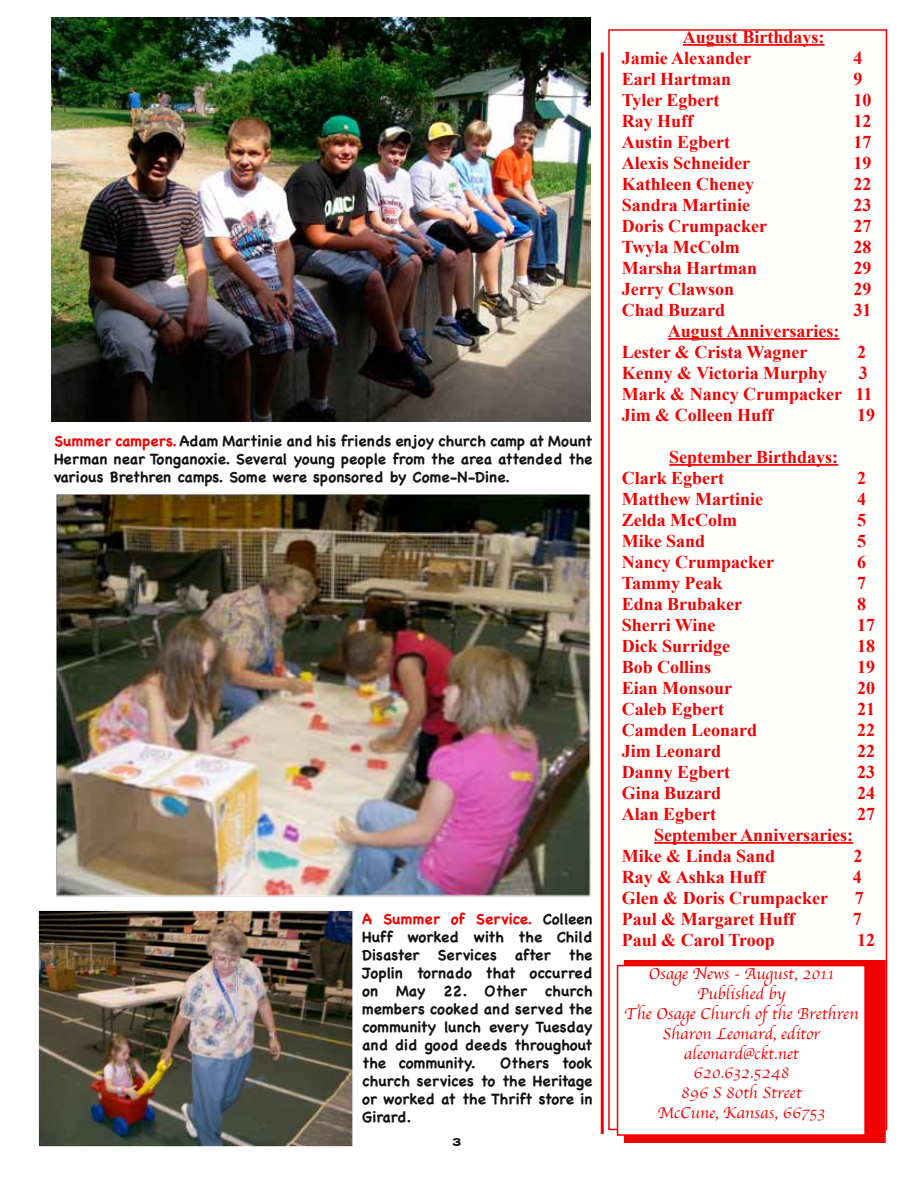
<style>
.page{position:relative;width:918px;height:1188px;background:#fff}
.page>*{position:absolute;margin:0;border:0;box-sizing:border-box;transform-origin:0 0}
.t1{font:700 18px/21px "Times New Roman";color:#f00203}
.t2{font:16.5px/19.8px "Apple Chancery";color:#f00203;text-align:center}
.t3{font:700 15px/18px "Chalkboard";color:#121212;text-align:justify}
.t4{font:700 15px "Copperplate";color:#121212}
.s1{color:#f00203}
</style>
<div class="page">
<hr style="left:683px;top:44px;width:142px;height:2px;background:#f00203">
<hr style="left:668px;top:338px;width:172px;height:2px;background:#f00203">
<hr style="left:669px;top:464px;width:169px;height:2px;background:#f00203">
<hr style="left:654px;top:842px;width:199px;height:2px;background:#f00203">
<div style="left:608px;top:29px;width:279px;height:1101px;border:2px solid #f00203"></div>
<div style="left:624px;top:960px;width:262px;height:183px;background:#f00203"></div>
<div style="left:618px;top:966px;width:247px;height:169px;background:#fff"></div>
<div style="left:617px;top:965px;width:249px;height:171px;border:2px solid #f00203"></div>
<hr style="left:601px;top:52px;width:3px;height:1082px;background:#f00203">
<img style="left:56px;top:494px;width:535px;height:403px">
<img style="left:52px;top:18px;width:538px;height:404px">
<img style="left:38px;top:911px;width:315px;height:236px">
<p class="t3" style="left:54px;top:432px;width:540px"><span class="s1">Summer campers.</span> Adam Martinie and his friends enjoy church camp at Mount Herman near Tonganoxie. Several young people from the area attended the various Brethren camps. Some were sponsored by Come-N-Dine.</p>
<p class="t3" style="left:362px;top:910px;width:232px"><span class="s1">A Summer of Service.</span> Colleen Huff worked with the Child Disaster Services after the Joplin tornado that occurred on May 22. Other church members cooked and served the community lunch every Tuesday and did good deeds throughout the community.</p>
<p class="t3" style="left:362px;top:1054px;width:232px;text-indent:138px">Others took church services to the Heritage or worked at the Thrift store in Girard.</p>
<p class="t4" style="left:452px;top:1133px;width:11px">3</p>
<p class="t1" style="left:622px;top:26px;width:204px;text-indent:61px">August Birthdays:<br>Jamie Alexander</p>
<p class="t1" style="left:853px;top:47px;width:10px">4</p>
<p class="t1" style="left:622px;top:68px;width:111px">Earl Hartman</p>
<p class="t1" style="left:853px;top:68px;width:10px">9</p>
<p class="t1" style="left:622px;top:89px;width:99px">Tyler Egbert</p>
<p class="t1" style="left:853px;top:89px;width:19px">10</p>
<p class="t1" style="left:622px;top:110px;width:73px">Ray Huff</p>
<p class="t1" style="left:853px;top:110px;width:19px">12</p>
<p class="t1" style="left:622px;top:131px;width:110px">Austin Egbert</p>
<p class="t1" style="left:853px;top:131px;width:19px">17</p>
<p class="t1" style="left:622px;top:152px;width:130px">Alexis Schneider</p>
<p class="t1" style="left:853px;top:152px;width:19px">19</p>
<p class="t1" style="left:622px;top:173px;width:134px">Kathleen Cheney</p>
<p class="t1" style="left:853px;top:173px;width:19px">22</p>
<p class="t1" style="left:622px;top:194px;width:130px">Sandra Martinie</p>
<p class="t1" style="left:853px;top:194px;width:19px">23</p>
<p class="t1" style="left:622px;top:215px;width:147px">Doris Crumpacker</p>
<p class="t1" style="left:853px;top:215px;width:19px">27</p>
<p class="t1" style="left:622px;top:236px;width:120px">Twyla McColm</p>
<p class="t1" style="left:853px;top:236px;width:19px">28</p>
<p class="t1" style="left:622px;top:257px;width:137px">Marsha Hartman</p>
<p class="t1" style="left:853px;top:257px;width:19px">29</p>
<p class="t1" style="left:622px;top:278px;width:114px">Jerry Clawson</p>
<p class="t1" style="left:853px;top:278px;width:19px">29</p>
<p class="t1" style="left:622px;top:299px;width:105px">Chad Buzard</p>
<p class="t1" style="left:853px;top:299px;width:19px">31</p>
<p class="t1" style="left:622px;top:320px;width:219px;text-indent:46px">August Anniversaries:<br>Lester &amp; Crista Wagner</p>
<p class="t1" style="left:857px;top:341px;width:10px">2</p>
<p class="t1" style="left:622px;top:362px;width:207px">Kenny &amp; Victoria Murphy</p>
<p class="t1" style="left:622px;top:362px;width:252px;text-indent:237px">3<br>Mark &amp; Nancy Crumpacker 11<br>Jim &amp; Colleen Huff</p>
<p class="t1" style="left:857px;top:404px;width:19px">19</p>
<p class="t1" style="left:622px;top:446px;width:218px;text-indent:47px">September Birthdays:<br>Clark Egbert</p>
<p class="t1" style="left:857px;top:467px;width:10px">2</p>
<p class="t1" style="left:622px;top:488px;width:143px">Matthew Martinie</p>
<p class="t1" style="left:857px;top:488px;width:10px">4</p>
<p class="t1" style="left:622px;top:509px;width:117px">Zelda McColm</p>
<p class="t1" style="left:857px;top:509px;width:10px">5</p>
<p class="t1" style="left:622px;top:530px;width:85px">Mike Sand</p>
<p class="t1" style="left:857px;top:530px;width:10px">5</p>
<p class="t1" style="left:622px;top:551px;width:154px">Nancy Crumpacker</p>
<p class="t1" style="left:857px;top:551px;width:10px">6</p>
<p class="t1" style="left:622px;top:572px;width:102px">Tammy Peak</p>
<p class="t1" style="left:857px;top:572px;width:10px">7</p>
<p class="t1" style="left:622px;top:593px;width:122px">Edna Brubaker</p>
<p class="t1" style="left:857px;top:593px;width:10px">8</p>
<p class="t1" style="left:622px;top:614px;width:95px">Sherri Wine</p>
<p class="t1" style="left:857px;top:614px;width:19px">17</p>
<p class="t1" style="left:622px;top:635px;width:110px">Dick Surridge</p>
<p class="t1" style="left:857px;top:635px;width:19px">18</p>
<p class="t1" style="left:622px;top:656px;width:91px">Bob Collins</p>
<p class="t1" style="left:857px;top:656px;width:19px">19</p>
<p class="t1" style="left:622px;top:677px;width:112px">Eian Monsour</p>
<p class="t1" style="left:857px;top:677px;width:19px">20</p>
<p class="t1" style="left:622px;top:698px;width:104px">Caleb Egbert</p>
<p class="t1" style="left:857px;top:698px;width:19px">21</p>
<p class="t1" style="left:622px;top:719px;width:137px">Camden Leonard</p>
<p class="t1" style="left:857px;top:719px;width:19px">22</p>
<p class="t1" style="left:622px;top:740px;width:101px">Jim Leonard</p>
<p class="t1" style="left:857px;top:740px;width:19px">22</p>
<p class="t1" style="left:622px;top:761px;width:110px">Danny Egbert</p>
<p class="t1" style="left:857px;top:761px;width:19px">23</p>
<p class="t1" style="left:622px;top:782px;width:101px">Gina Buzard</p>
<p class="t1" style="left:857px;top:782px;width:19px">24</p>
<p class="t1" style="left:622px;top:803px;width:96px">Alan Egbert</p>
<p class="t1" style="left:857px;top:803px;width:19px">27</p>
<p class="t1" style="left:622px;top:824px;width:233px;text-indent:32px">September Anniversaries:<br>Mike &amp; Linda Sand</p>
<p class="t1" style="left:853px;top:845px;width:10px">2</p>
<p class="t1" style="left:622px;top:866px;width:145px">Ray &amp; Ashka Huff</p>
<p class="t1" style="left:853px;top:866px;width:10px">4</p>
<p class="t1" style="left:622px;top:887px;width:208px">Glen &amp; Doris Crumpacker</p>
<p class="t1" style="left:855px;top:887px;width:10px">7</p>
<p class="t1" style="left:622px;top:908px;width:175px">Paul &amp; Margaret Huff</p>
<p class="t1" style="left:853px;top:908px;width:10px">7</p>
<p class="t1" style="left:622px;top:929px;width:155px">Paul &amp; Carol Troop</p>
<p class="t1" style="left:857px;top:929px;width:19px">12</p>
<p class="t2" style="left:624px;top:964px;width:236px">Osage News - August, 2011<br>Published by<br>The Osage Church of the Brethren<br>Sharon Leonard, editor aleonard@ckt.net<br>620.632.5248<br>896 S 80th Street<br>McCune, Kansas, 66753</p>
</div>
